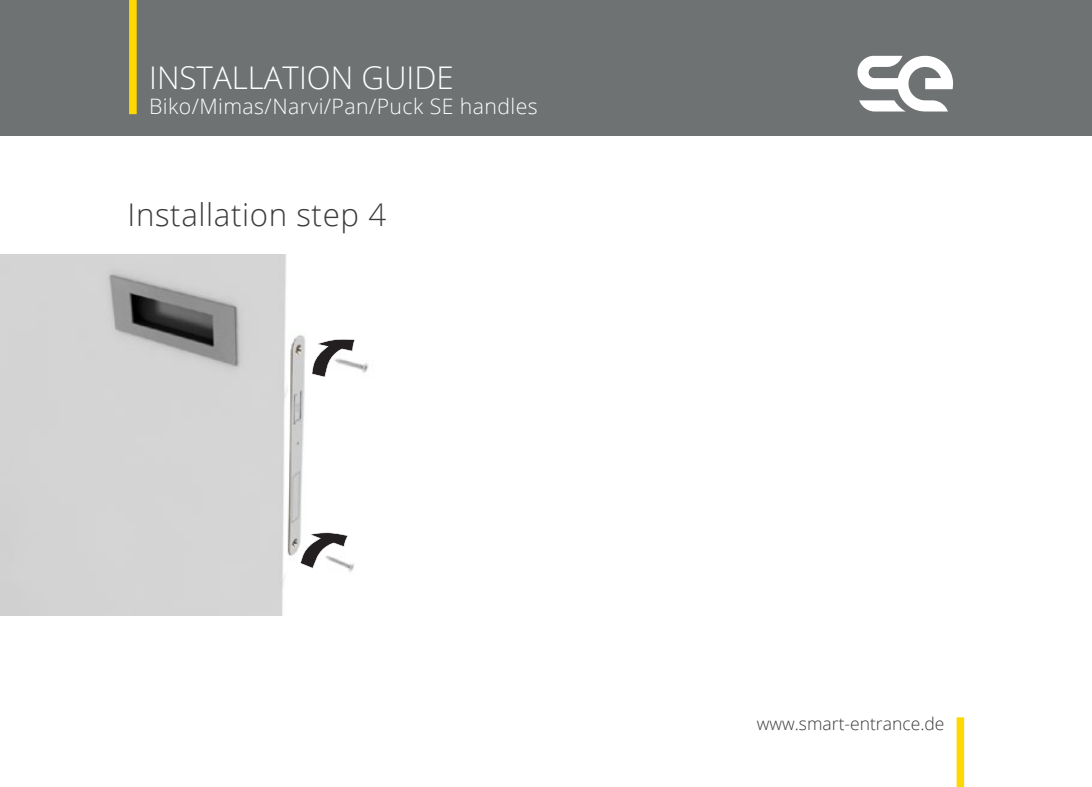
<style>
.page{position:relative;width:1092px;height:787px;background:#fff}
.page>*{position:absolute;margin:0;border:0;box-sizing:border-box;transform-origin:0 0}
.t1{font:300 31.25px "Open Sans";letter-spacing:.02em;color:#3c3b3c}
.t2{font:300 31.25px "Open Sans";color:#fff}
.t3{font:300 21.25px "Open Sans";letter-spacing:.02em;color:#fff}
.t4{font:300 17.5px "Open Sans";color:#3c3b3c}
</style>
<div class="page">
<div style="left:0;top:0;width:1091px;height:135px;background:#6f7273"></div>
<div style="left:129px;top:0;width:8px;height:114px;background:#ffd801"></div>
<svg style="left:857px;top:56px;width:96px;height:55px"></svg>
<img style="left:0;top:254px;width:369px;height:361px">
<svg style="left:311px;top:339px;width:44px;height:38px"></svg>
<svg style="left:300px;top:532px;width:48px;height:36px"></svg>
<div style="left:956px;top:717px;width:8px;height:70px;background:#ffd801"></div>
<h1 class="t2" style="left:149px;top:56px;width:306px">INSTALLATION GUIDE</h1>
<p class="t3" style="left:149px;top:92px;width:390px">Biko/Mimas/Narvi/Pan/Puck SE handles</p>
<h1 class="t1" style="left:128px;top:193px;width:260px">Installation step 4</h1>
<p class="t4" style="left:756px;top:712px;width:189px">www.smart-entrance.de</p>
</div>
